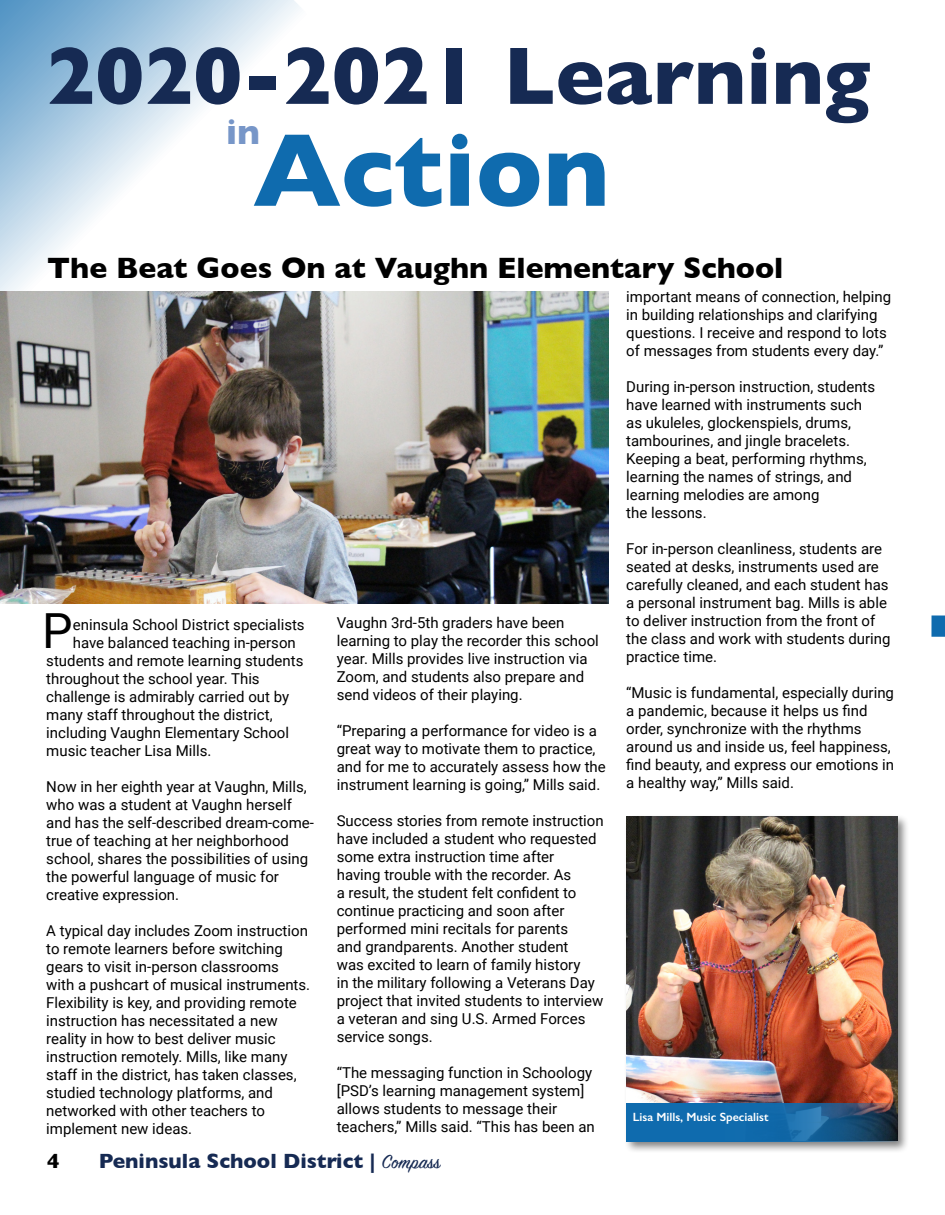
<style>
.page{position:relative;width:945px;height:1215px;background:#fff}
.page>*{position:absolute;margin:0;border:0;box-sizing:border-box;transform-origin:0 0}
.t1{font:700 105px "Gill Sans";color:#0f6bae}
.t2{font:700 82.5px "Gill Sans";color:#162a53}
.t3{font:48.45px "Roboto";color:#000}
.t4{font:700 36px "Gill Sans";color:#7796c8}
.t5{font:700 30px "Gill Sans";color:#000}
.t6{font:700 21px "Gill Sans";color:#162a53}
.t7{font:700 21px "Gill Sans";color:#000}
.t8{font:15px/18px "Roboto";color:#000}
.t9{font:600 12px "Gill Sans";color:#fff}
.s1{font-family:"Sign Painter House Script";font-weight:400}
</style>
<div class="page">
<div style="left:623px;top:814px;width:286px;height:339px;background:#000;opacity:.5"></div>
<img style="left:626px;top:817px;width:271px;height:286px">
<svg style="left:0;top:0;width:300px;height:291px"></svg>
<img style="left:0;top:291px;width:608px;height:313px">
<div style="left:931px;top:615px;width:14px;height:22px;background:#0f6bae"></div>
<svg style="left:626px;top:1103px;width:272px;height:39px;fill:#106bad"></svg>
<p class="t2" style="left:46px;top:11px;width:826px">2020-2021 Learning</p>
<p class="t4" style="left:226px;top:103px;width:35px">in</p>
<p class="t1" style="left:253px;top:87px;width:358px">Action</p>
<p class="t5" style="left:47px;top:244px;width:738px">The Beat Goes On at Vaughn Elementary School</p>
<p class="t3" style="left:42px;top:597px;width:32px">P</p>
<p class="t8" style="left:73px;top:615px;width:233px">eninsula School District specialists</p>
<p class="t8" style="left:73px;top:633px;width:225px">have balanced teaching in-person</p>
<p class="t8" style="left:46px;top:651px;width:259px">students and remote learning students</p>
<p class="t8" style="left:46px;top:669px;width:215px">throughout the school year. This</p>
<p class="t8" style="left:46px;top:687px;width:244px">challenge is admirably carried out by</p>
<p class="t8" style="left:46px;top:705px;width:228px">many staff throughout the district,</p>
<p class="t8" style="left:46px;top:723px;width:244px">including Vaughn Elementary School</p>
<p class="t8" style="left:46px;top:741px;width:167px">music teacher Lisa Mills.</p>
<p class="t8" style="left:46px;top:777px;width:269px">Now in her eighth year at Vaughn, Mills, who was a student at Vaughn herself and has the self-described dream-come&shy;true of teaching at her neighborhood school, shares the possibilities of using the powerful language of music for creative expression.</p>
<p class="t8" style="left:46px;top:921px;width:265px">A typical day includes Zoom instruction to remote learners before switching gears to visit in-person classrooms with a pushcart of musical instruments.<br>Flexibility is key, and providing remote instruction has necessitated a new reality in how to best deliver music instruction remotely. Mills, like many staff in the district, has taken classes, studied technology platforms, and networked with other teachers to implement new ideas.</p>
<p class="t8" style="left:337px;top:613px;width:264px">Vaughn 3rd-5th graders have been learning to play the recorder this school year. Mills provides live instruction via Zoom, and students also prepare and send videos of their playing.</p>
<p class="t8" style="left:337px;top:721px;width:271px">“Preparing a performance for video is a great way to motivate them to practice, and for me to accurately assess how the instrument learning is going,” Mills said.</p>
<p class="t8" style="left:337px;top:811px;width:268px">Success stories from remote instruction have included a student who requested some extra instruction time after<br>having trouble with the recorder. As<br>a result, the student felt confident to continue practicing and soon after performed mini recitals for parents<br>and grandparents. Another student<br>was excited to learn of family history<br>in the military following a Veterans Day project that invited students to interview a veteran and sing U.S. Armed Forces service songs.</p>
<p class="t8" style="left:337px;top:1063px;width:260px">“The messaging function in Schoology [PSD’s learning management system] allows students to message their teachers,” Mills said. “This has been an</p>
<h3 class="t7" style="left:47px;top:1144px;width:14px">4</h3>
<h3 class="t6" style="left:99px;top:1144px;width:343px">Peninsula School District | <span class="s1">Compass</span></h3>
<p class="t8" style="left:626px;top:287px;width:267px">important means of connection, helping in building relationships and clarifying questions. I receive and respond to lots of messages from students every day.”</p>
<p class="t8" style="left:626px;top:377px;width:251px">During in-person instruction, students have learned with instruments such as ukuleles, glockenspiels, drums, tambourines, and jingle bracelets.<br>Keeping a beat, performing rhythms, learning the names of strings, and learning melodies are among</p>
<p class="t8" style="left:626px;top:503px;width:82px">the lessons.</p>
<p class="t8" style="left:626px;top:539px;width:266px">For in-person cleanliness, students are seated at desks, instruments used are carefully cleaned, and each student has a personal instrument bag. Mills is able to deliver instruction from the front of the class and work with students during practice time.</p>
<p class="t8" style="left:626px;top:683px;width:269px">“Music is fundamental, especially during a pandemic, because it helps us find order, synchronize with the rhythms around us and inside us, feel happiness, find beauty, and express our emotions in a healthy way,” Mills said.</p>
<p class="t9" style="left:633px;top:1110px;width:137px">Lisa Mills, Music Specialist</p>
</div>
